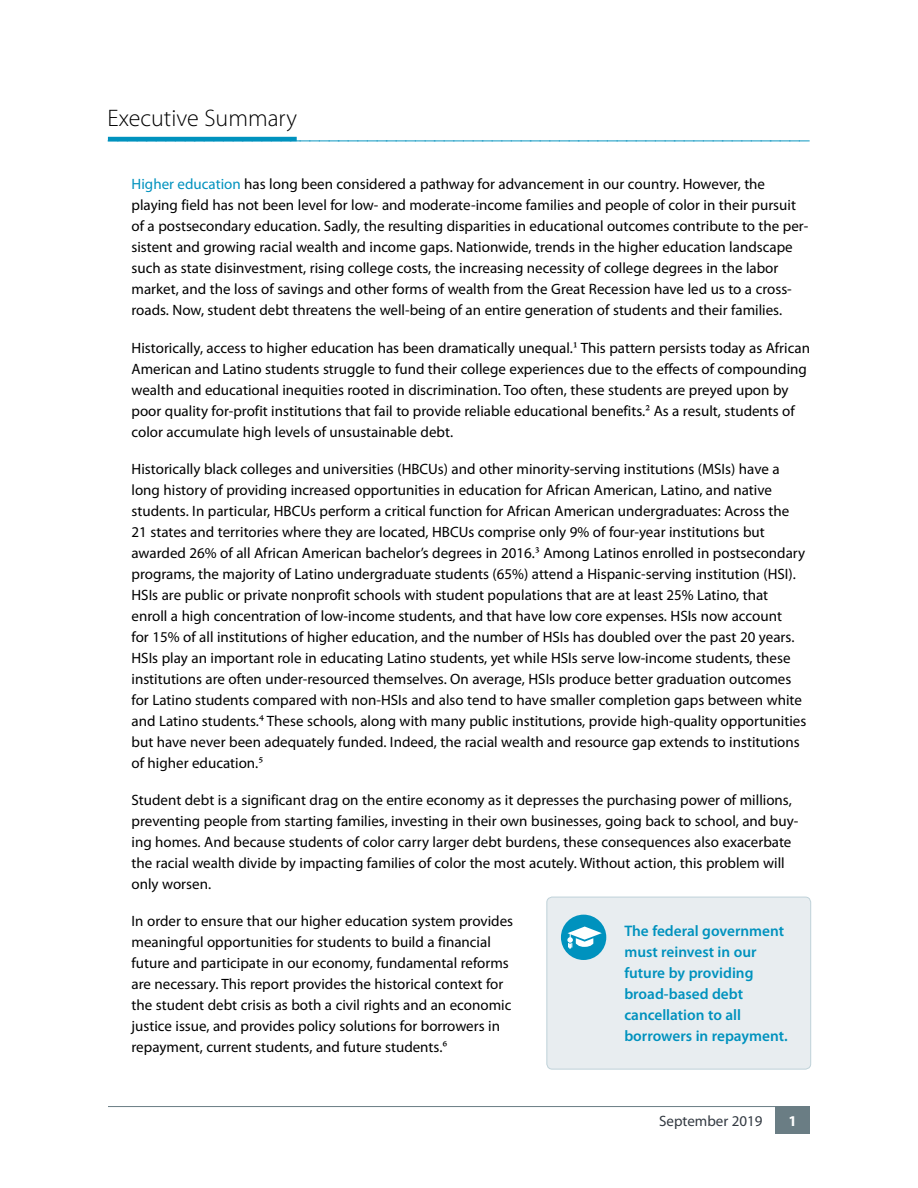
<style>
.page{position:relative;width:918px;height:1188px;background:#fff}
.page>*{position:absolute;margin:0;border:0;box-sizing:border-box;transform-origin:0 0}
.t1{font:300 24px "Myriad Pro";color:#0092be}
.t2{font:300 24px "Myriad Pro";color:#000}
.t3{font:600 15.3px/21px "Myriad Pro";color:#0092be}
.t4{font:15px/21px "Myriad Pro";color:#000}
.t5{font:15px "Myriad Pro";color:#333a42}
.t6{font:700 15px "Myriad Pro";color:#fff}
.s1{color:#0092be}
.s2{font-family:"Adobe Jenson Pro"}
</style>
<div class="page">
<hr style="left:108px;top:1106px;width:702px;height:1px;background:#6a7d84">
<div style="left:775px;top:1107px;width:35px;height:27px;background:#6a7d84"></div>
<hr style="left:108px;top:137px;width:189px;height:4px;background:#0092be">
<div style="left:547px;top:897px;width:264px;height:172px;background:#e8edf0;border-radius:5px"></div>
<div style="left:546px;top:897px;width:265px;height:173px;border:1px solid #bfd2d9;border-radius:5px"></div>
<div style="left:561px;top:915px;width:45px;height:45px;background:#0092be;border-radius:50%"></div>
<svg style="left:567px;top:927px;width:35px;height:21px"></svg>
<h1 class="t2" style="left:107px;top:104px;width:191px">Executive Summary</h1>
<h1 class="t1" style="left:107px;top:125px;width:705px">–––––––––––––––––––––––––––––––––––––––––––––––––––––––––––––––––––––––––</h1>
<p class="t4" style="left:132px;top:174px;width:678px"><span class="s1">Higher education</span> has long been considered a pathway for advancement in our country. However, the playing field has not been level for low- and moderate-income families and people of color in their pursuit of a postsecondary education. Sadly, the resulting disparities in educational outcomes contribute to the per&shy;sistent and growing racial wealth and income gaps. Nationwide, trends in the higher education landscape such as state disinvestment, rising college costs, the increasing necessity of college degrees in the labor market, and the loss of savings and other forms of wealth from the Great Recession have led us to a cross&shy;roads. Now, student debt threatens the well-being of an entire generation of students and their families.</p>
<p class="t4" style="left:132px;top:337px;width:680px">Historically, access to higher education has been dramatically unequal.<span class="s2">1</span> This pattern persists today as African American and Latino students struggle to fund their college experiences due to the effects of compounding wealth and educational inequities rooted in discrimination. Too often, these students are preyed upon by poor quality for-profit institutions that fail to provide reliable educational benefits.<span class="s2">2</span> As a result, students of color accumulate high levels of unsustainable debt.</p>
<p class="t4" style="left:132px;top:458px;width:676px">Historically black colleges and universities (HBCUs) and other minority-serving institutions (MSIs) have a long history of providing increased opportunities in education for African American, Latino, and native students. In particular, HBCUs perform a critical function for African American undergraduates: Across the 21 states and territories where they are located, HBCUs comprise only 9% of four-year institutions but awarded 26% of all African American bachelor’s degrees in 2016.<span class="s2">3</span> Among Latinos enrolled in postsecondary programs, the majority of Latino undergraduate students (65%) attend a Hispanic-serving institution (HSI).<br>HSIs are public or private nonprofit schools with student populations that are at least 25% Latino, that enroll a high concentration of low-income students, and that have low core expenses. HSIs now account<br>for 15% of all institutions of higher education, and the number of HSIs has doubled over the past 20 years.<br>HSIs play an important role in educating Latino students, yet while HSIs serve low-income students, these institutions are often under-resourced themselves. On average, HSIs produce better graduation outcomes for Latino students compared with non-HSIs and also tend to have smaller completion gaps between white and Latino students.<span class="s2">4</span> These schools, along with many public institutions, provide high-quality opportunities but have never been adequately funded. Indeed, the racial wealth and resource gap extends to institutions of higher education.<span class="s2">5</span></p>
<p class="t4" style="left:132px;top:789px;width:668px">Student debt is a significant drag on the entire economy as it depresses the purchasing power of millions, preventing people from starting families, investing in their own businesses, going back to school, and buy&shy;ing homes. And because students of color carry larger debt burdens, these consequences also exacerbate the racial wealth divide by impacting families of color the most acutely. Without action, this problem will only worsen.</p>
<p class="t4" style="left:132px;top:910px;width:383px">In order to ensure that our higher education system provides meaningful opportunities for students to build a financial future and participate in our economy, fundamental reforms are necessary. This report provides the historical context for the student debt crisis as both a civil rights and an economic justice issue, and provides policy solutions for borrowers in repayment, current students, and future students.<span class="s2">6</span></p>
<p class="t3" style="left:624px;top:920px;width:165px">The federal government must reinvest in our future by providing broad-based debt cancellation to all borrowers in repayment.</p>
<p class="t5" style="left:659px;top:1112px;width:105px">September 2019</p>
<p class="t6" style="left:788px;top:1111px;width:10px">1</p>
</div>
